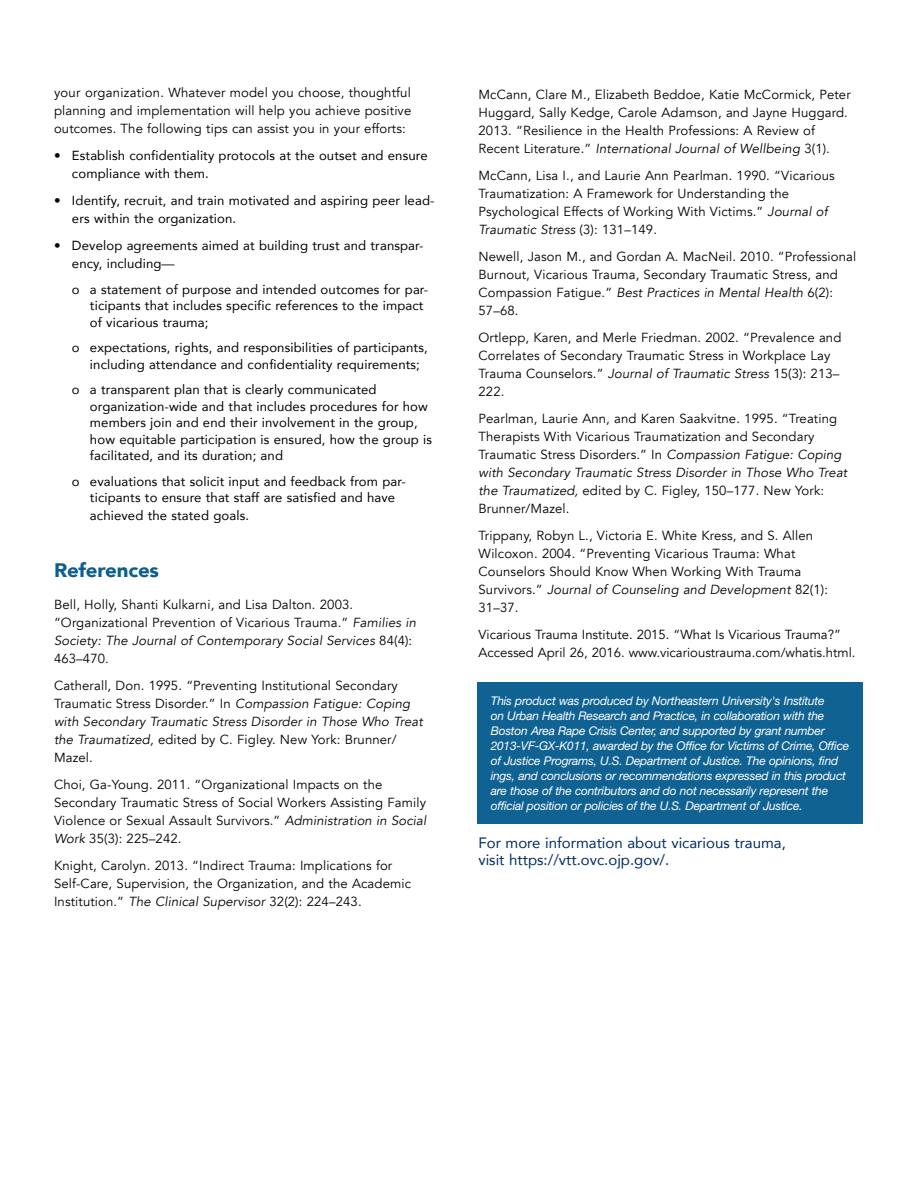
<style>
.page{position:relative;width:918px;height:1188px;background:#fff}
.page>*{position:absolute;margin:0;border:0;box-sizing:border-box;transform-origin:0 0}
.t1{font:900 19.5px "Avenir";letter-spacing:-.01em;color:#0c5e90;scale:1.05 1}
.t2{font:15px/16.5px "Avenir";color:#002d62}
.t3{font:13.2px/18px "Avenir";letter-spacing:.01em;color:#000}
.t4{font:13.2px/16.5px "Avenir";letter-spacing:.01em;color:#000}
.t5{font:italic 12px "Helvetica Neue LT Std";letter-spacing:-.02em;color:#fff}
.s1{font-style:italic}
</style>
<div class="page">
<div style="left:477px;top:682px;width:386px;height:142px;background:#106292"></div>
<p class="t3" style="left:54px;top:84px;width:359px;text-align:justify">your organization. Whatever model you choose, thoughtful planning and implementation will help you achieve positive outcomes. The following tips can assist you in your efforts:</p>
<p class="t4" style="left:72px;top:147px;width:357px;line-height:18px;text-indent:-18px">• Establish confidentiality protocols at the outset and ensure compliance with them.</p>
<p class="t4" style="left:72px;top:191px;width:364px;line-height:18px;text-indent:-18px">• Identify, recruit, and train motivated and aspiring peer lead&shy;ers within the organization.</p>
<p class="t4" style="left:72px;top:236px;width:353px;line-height:18px;text-indent:-18px">• Develop agreements aimed at building trust and transpar&shy;ency, including—</p>
<p class="t4" style="left:90px;top:281px;width:340px;text-indent:-18px">o a statement of purpose and intended outcomes for par&shy;ticipants that includes specific references to the impact of vicarious trauma;</p>
<p class="t4" style="left:90px;top:339px;width:339px;text-indent:-18px">o expectations, rights, and responsibilities of participants, including attendance and confidentiality requirements;</p>
<p class="t4" style="left:90px;top:381px;width:344px;text-indent:-18px">o a transparent plan that is clearly communicated organization-wide and that includes procedures for how members join and end their involvement in the group, how equitable participation is ensured, how the group is facilitated, and its duration; and</p>
<p class="t4" style="left:72px;top:473px;width:335px;text-align:center">o evaluations that solicit input and feedback from par&shy;ticipants to ensure that staff are satisfied and have</p>
<p class="t4" style="left:90px;top:507px;width:161px">achieved the stated goals.</p>
<h3 class="t1" style="left:54px;top:554px;width:102px">References</h3>
<p class="t3" style="left:54px;top:596px;width:363px">Bell, Holly, Shanti Kulkarni, and Lisa Dalton. 2003. “Organizational Prevention of Vicarious Trauma.” <span class="s1">Families in Society: The Journal of Contemporary Social Services</span> 84(4):<br>463–470.</p>
<p class="t3" style="left:54px;top:677px;width:370px">Catherall, Don. 1995. “Preventing Institutional Secondary Traumatic Stress Disorder.” In <span class="s1">Compassion Fatigue: Coping with Secondary Traumatic Stress Disorder in Those Who Treat the Traumatized,</span> edited by C. Figley. New York: Brunner/ Mazel.</p>
<p class="t3" style="left:54px;top:776px;width:374px">Choi, Ga-Young. 2011. “Organizational Impacts on the Secondary Traumatic Stress of Social Workers Assisting Family Violence or Sexual Assault Survivors.” <span class="s1">Administration in Social Work</span> 35(3): 225–242.</p>
<p class="t3" style="left:54px;top:857px;width:359px">Knight, Carolyn. 2013. “Indirect Trauma: Implications for<br>Self-Care, Supervision, the Organization, and the Academic<br>Institution.” <span class="s1">The Clinical Supervisor</span> 32(2): 224–243.</p>
<p class="t3" style="left:479px;top:86px;width:374px">McCann, Clare M., Elizabeth Beddoe, Katie McCormick, Peter Huggard, Sally Kedge, Carole Adamson, and Jayne Huggard.<br>2013. “Resilience in the Health Professions: A Review of Recent Literature.” <span class="s1">International Journal of Wellbeing</span> 3(1).</p>
<p class="t3" style="left:479px;top:167px;width:358px">McCann, Lisa I., and Laurie Ann Pearlman. 1990. “Vicarious Traumatization: A Framework for Understanding the Psychological Effects of Working With Victims.” <span class="s1">Journal of Traumatic Stress</span> (3): 131–149.</p>
<p class="t3" style="left:479px;top:248px;width:379px">Newell, Jason M., and Gordan A. MacNeil. 2010. “Professional Burnout, Vicarious Trauma, Secondary Traumatic Stress, and Compassion Fatigue.” <span class="s1">Best Practices in Mental Health</span> 6(2):<br>57–68.</p>
<p class="t3" style="left:479px;top:329px;width:364px">Ortlepp, Karen, and Merle Friedman. 2002. “Prevalence and<br>Correlates of Secondary Traumatic Stress in Workplace Lay<br>Trauma Counselors.” <span class="s1">Journal of Traumatic Stress</span> 15(3): 213–</p>
<p class="t3" style="left:479px;top:383px;width:27px">222.</p>
<p class="t3" style="left:479px;top:410px;width:370px">Pearlman, Laurie Ann, and Karen Saakvitne. 1995. “Treating Therapists With Vicarious Traumatization and Secondary Traumatic Stress Disorders.” In <span class="s1">Compassion Fatigue: Coping with Secondary Traumatic Stress Disorder in Those Who Treat the Traumatized,</span> edited by C. Figley, 150–177. New York:<br>Brunner/Mazel.</p>
<p class="t3" style="left:479px;top:527px;width:351px">Trippany, Robyn L., Victoria E. White Kress, and S. Allen Wilcoxon. 2004. “Preventing Vicarious Trauma: What Counselors Should Know When Working With Trauma Survivors.” <span class="s1">Journal of Counseling and Development</span> 82(1):<br>31–37.</p>
<p class="t3" style="left:479px;top:626px;width:379px">Vicarious Trauma Institute. 2015. “What Is Vicarious Trauma?”<br>Accessed April 26, 2016. www.vicarioustrauma.com/whatis.html.</p>
<p class="t5" style="left:491px;top:693px;width:335px">This product was produced by Northeastern University's Institute</p>
<p class="t5" style="left:491px;top:708px;width:335px">on Urban Health Research and Practice, in collaboration with the</p>
<p class="t5" style="left:491px;top:723px;width:335px">Boston Area Rape Crisis Center, and supported by grant number</p>
<p class="t5" style="left:491px;top:738px;width:360px">2013-VF-GX-K011, awarded by the Office for Victims of Crime, Office</p>
<p class="t5" style="left:491px;top:753px;width:349px">of Justice Programs, U.S. Department of Justice. The opinions, find</p>
<p class="t5" style="left:491px;top:768px;width:357px">ings, and conclusions or recommendations expressed in this product</p>
<p class="t5" style="left:491px;top:783px;width:339px">are those of the contributors and do not necessarily represent the</p>
<p class="t5" style="left:491px;top:798px;width:313px">official position or policies of the U.S. Department of Justice.</p>
<p class="t2" style="left:479px;top:834px;width:309px">For more information about vicarious trauma, visit https://vtt.ovc.ojp.gov/.</p>
</div>
